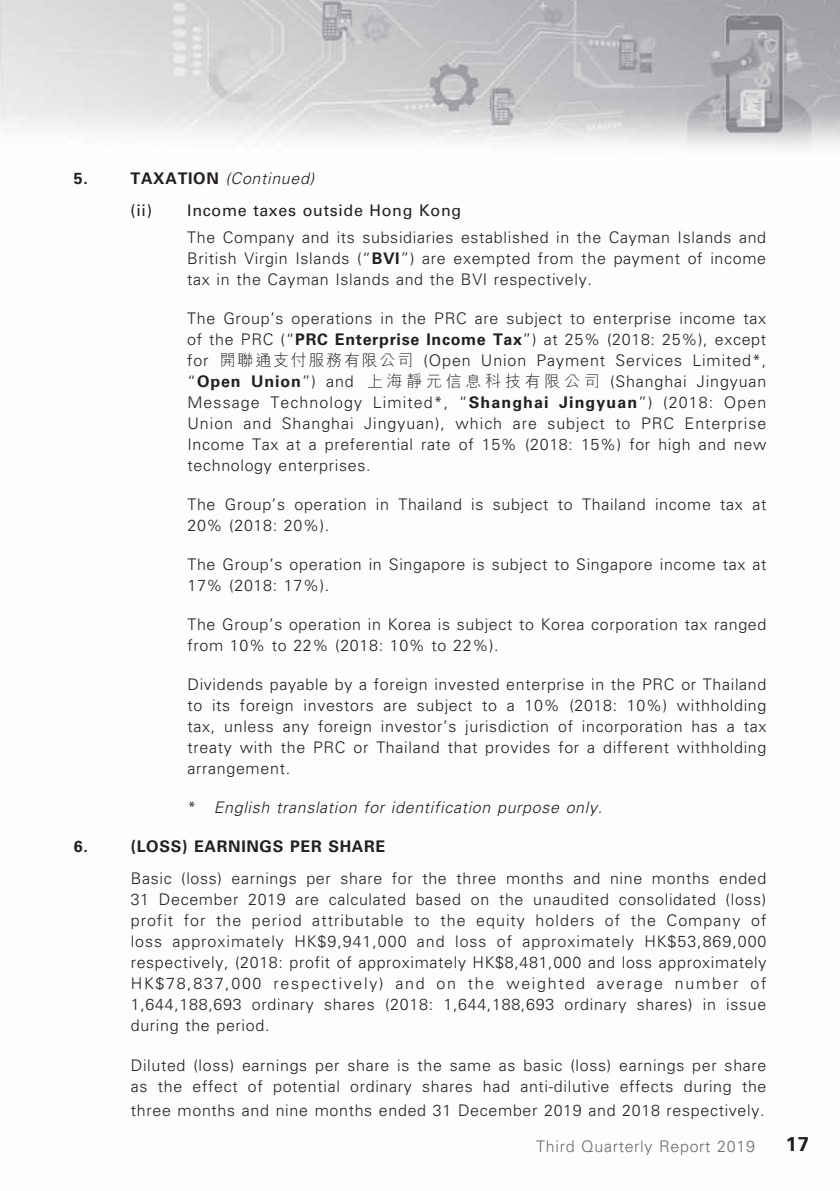
<style>
.page{position:relative;width:840px;height:1191px;background:#fff}
.page>*{position:absolute;margin:0;border:0;box-sizing:border-box;transform-origin:0 0}
.t1{font:700 20px "Univers LT Std";color:#231f20}
.t2{font:300 16px/21px "Univers";letter-spacing:.04em;color:#231f20;text-align:justify}
.t3{font:16px/32.4px "Univers";letter-spacing:.04em;color:#231f20}
.t4{font:italic 300 16px "Univers";letter-spacing:.04em;color:#231f20}
.t5{font:700 16px "Univers";letter-spacing:.04em;color:#231f20}
.t6{font:300 16px "Univers";letter-spacing:.04em;color:#6c6d70}
.s1{font-weight:700}
.s2{font-weight:300;font-style:italic}
.s3{font-family:"M Hei HK"}
.s4{font-style:normal}
</style>
<div class="page">
<img style="left:0;top:0;width:839px;height:149px">
<p class="t5" style="left:74px;top:169px;width:16px">5.</p>
<p class="t3" style="left:130px;top:162px;width:332px"><span class="s1">TAXATION</span> <span class="s2">(Continued)<br></span>(ii) Income taxes outside Hong Kong</p>
<p class="t2" style="left:187px;top:227px;width:580px">The Company and its subsidiaries established in the Cayman Islands and British Virgin Islands (“<span class="s1">BVI</span>”) are exempted from the payment of income tax in the Cayman Islands and the BVI respectively.</p>
<p class="t2" style="left:187px;top:308px;width:580px">The Group’s operations in the PRC are subject to enterprise income tax of the PRC (“<span class="s1">PRC Enterprise Income Tax</span>”) at 25% (2018: 25%), except for <span class="s3">開聯通支付服務有限公司</span> (Open Union Payment Services Limited*, “<span class="s1">Open Union</span>”) and <span class="s3">上海靜元信息科技有限公司</span> (Shanghai Jingyuan Message Technology Limited*, “<span class="s1">Shanghai Jingyuan</span>”) (2018: Open Union and Shanghai Jingyuan), which are subject to PRC Enterprise Income Tax at a preferential rate of 15% (2018: 15%) for high and new technology enterprises.</p>
<p class="t2" style="left:187px;top:494px;width:580px">The Group’s operation in Thailand is subject to Thailand income tax at<br>20% (2018: 20%).</p>
<p class="t2" style="left:187px;top:554px;width:580px">The Group’s operation in Singapore is subject to Singapore income tax at<br>17% (2018: 17%).</p>
<p class="t2" style="left:187px;top:614px;width:580px">The Group’s operation in Korea is subject to Korea corporation tax ranged from 10% to 22% (2018: 10% to 22%).</p>
<p class="t2" style="left:187px;top:674px;width:580px">Dividends payable by a foreign invested enterprise in the PRC or Thailand to its foreign investors are subject to a 10% (2018: 10%) withholding tax, unless any foreign investor’s jurisdiction of incorporation has a tax treaty with the PRC or Thailand that provides for a different withholding arrangement.</p>
<p class="t4" style="left:187px;top:798px;width:416px"><span class="s4">*</span> English translation for identification purpose only.</p>
<p class="t5" style="left:74px;top:837px;width:16px">6.</p>
<p class="t5" style="left:131px;top:837px;width:76px">(LOSS) earnings</p>
<p class="t5" style="left:290px;top:837px;width:97px">PER SHARE</p>
<p class="t2" style="left:131px;top:868px;width:637px">Basic (loss) earnings per share for the three months and nine months ended 31 December 2019 are calculated based on the unaudited consolidated (loss) profit for the period attributable to the equity holders of the Company of loss approximately HK$9,941,000 and loss of approximately HK$53,869,000 respectively, (2018: profit of approximately HK$8,481,000 and loss approximately HK$78,837,000 respectively) and on the weighted average number of 1,644,188,693 ordinary shares (2018: 1,644,188,693 ordinary shares) in issue during the period.</p>
<p class="t2" style="left:131px;top:1054px;width:636px">Diluted (loss) earnings per share is the same as basic (loss) earnings per share as the effect of potential ordinary shares had anti-dilutive effects during the</p>
<p class="t2" style="left:131px;top:1099px;width:635px">three months and nine months ended 31 December 2019 and 2018 respectively.</p>
<p class="t6" style="left:536px;top:1137px;width:220px">Third Quarterly Report 2019</p>
<p class="t1" style="left:785px;top:1132px;width:25px">17</p>
</div>
